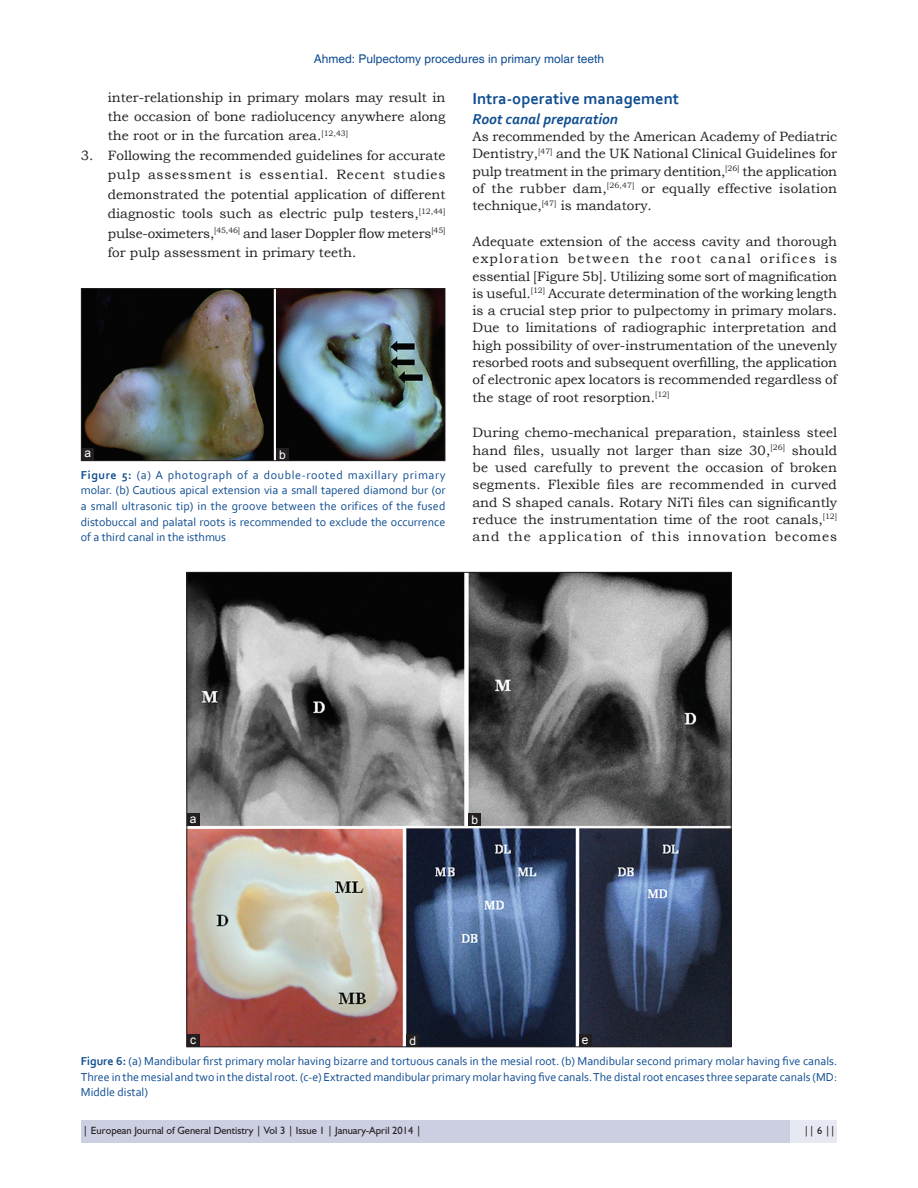
<style>
.page{position:relative;width:918px;height:1188px;background:#fff}
.page>*{position:absolute;margin:0;border:0;box-sizing:border-box;transform-origin:0 0}
.t1{font:700 16.5px "Corbel";color:#0f4d91}
.t2{font:italic 700 15px "Corbel";color:#0f4d91}
.t3{font:13.5px/17.2px "Bookman Old Style";color:#231f20;text-align:justify}
.t4{font:12px/15.6px "Corbel";color:#0f4d91;text-align:justify}
.t5{font:12px "Helvetica";color:#0f4d91}
.t6{font:12px "Arial";color:#fff}
.t7{font:10.5px "Humanist 521 BT";color:#231f20}
.s1{font-weight:700}
</style>
<div class="page">
<div style="left:81px;top:1120px;width:752px;height:22px;background:#cccfe2"></div>
<div style="left:790px;top:1120px;width:47px;height:22px;background:#e7e9f2"></div>
<img style="left:83px;top:290px;width:360px;height:169px">
<div style="left:81px;top:288px;width:364px;height:173px;border:1px solid #231f20"></div>
<div style="left:276px;top:448px;width:13px;height:13px;background:#231f20"></div>
<div style="left:81px;top:448px;width:13px;height:13px;background:#231f20"></div>
<img style="left:189px;top:574px;width:540px;height:471px">
<div style="left:406px;top:1034px;width:13px;height:13px;background:#231f20"></div>
<div style="left:187px;top:1034px;width:13px;height:13px;background:#231f20"></div>
<div style="left:468px;top:813px;width:13px;height:13px;background:#231f20"></div>
<div style="left:187px;top:813px;width:13px;height:13px;background:#231f20"></div>
<div style="left:579px;top:1034px;width:13px;height:13px;background:#231f20"></div>
<p class="t5" style="left:314px;top:52px;width:292px">Ahmed: Pulpectomy procedures in primary molar teeth</p>
<p class="t3" style="left:108px;top:87px;width:339px;line-height:19.5px">inter‑relationship in primary molars may result in the occasion of bone radiolucency anywhere along the root or in the furcation area.<sup>[12,43]</sup></p>
<p class="t3" style="left:108px;top:146px;width:339px;line-height:19.5px;text-indent:-27px">3. Following the recommended guidelines for accurate pulp assessment is essential. Recent studies demonstrated the potential application of different diagnostic tools such as electric pulp testers,<sup>[12,44] </sup>pulse‑oximeters,<sup>[45,46]</sup> and laser Doppler flow meters<sup>[45] </sup>for pulp assessment in primary teeth.</p>
<p class="t6" style="left:84px;top:445px;width:8px">a</p>
<p class="t6" style="left:279px;top:446px;width:8px">b</p>
<p class="t4" style="left:81px;top:467px;width:366px"><span class="s1">Figure 5:</span> (a) A photograph of a double‑rooted maxillary primary molar. (b) Cautious apical extension via a small tapered diamond bur (or a small ultrasonic tip) in the groove between the orifices of the fused distobuccal and palatal roots is recommended to exclude the occurrence of a third canal in the isthmus</p>
<p class="t1" style="left:472px;top:88px;width:208px">Intra‑operative management</p>
<p class="t2" style="left:472px;top:109px;width:147px">Root canal preparation</p>
<p class="t3" style="left:472px;top:128px;width:366px">As recommended by the American Academy of Pediatric Dentistry,<sup>[47]</sup> and the UK National Clinical Guidelines for pulp treatment in the primary dentition,<sup>[26]</sup> the application of the rubber dam,<sup>[26,47]</sup> or equally effective isolation technique,<sup>[47]</sup> is mandatory.</p>
<p class="t3" style="left:472px;top:233px;width:366px">Adequate extension of the access cavity and thorough exploration between the root canal orifices is essential [Figure 5b]. Utilizing some sort of magnification is useful.<sup>[12]</sup> Accurate determination of the working length is a crucial step prior to pulpectomy in primary molars.<br>Due to limitations of radiographic interpretation and high possibility of over‑instrumentation of the unevenly resorbed roots and subsequent overfilling, the application of electronic apex locators is recommended regardless of the stage of root resorption.<sup>[12]</sup></p>
<p class="t3" style="left:472px;top:424px;width:366px">During chemo‑mechanical preparation, stainless steel hand files, usually not larger than size 30,<sup>[26]</sup> should be used carefully to prevent the occasion of broken segments. Flexible files are recommended in curved and S shaped canals. Rotary NiTi files can significantly reduce the instrumentation time of the root canals,<sup>[12] </sup>and the application of this innovation becomes</p>
<p class="t6" style="left:190px;top:811px;width:8px">a</p>
<p class="t6" style="left:471px;top:812px;width:8px">b</p>
<p class="t6" style="left:190px;top:1032px;width:7px">c</p>
<p class="t6" style="left:409px;top:1033px;width:8px">d</p>
<p class="t6" style="left:582px;top:1031px;width:8px">e</p>
<p class="t4" style="left:81px;top:1053px;width:758px"><span class="s1">Figure 6:</span> (a) Mandibular first primary molar having bizarre and tortuous canals in the mesial root. (b) Mandibular second primary molar having five canals.<br>Three in the mesial and two in the distalroot. (c‑e) Extracted mandibular primary molar having five canals.The distalroot encases three separate canals (MD:<br>Middle distal)</p>
<p class="t7" style="left:83px;top:1124px;width:340px">| European Journal of General Dentistry | Vol 3 | Issue 1 | January-April 2014 |</p>
<p class="t7" style="left:804px;top:1124px;width:33px">|| 6 ||</p>
</div>
